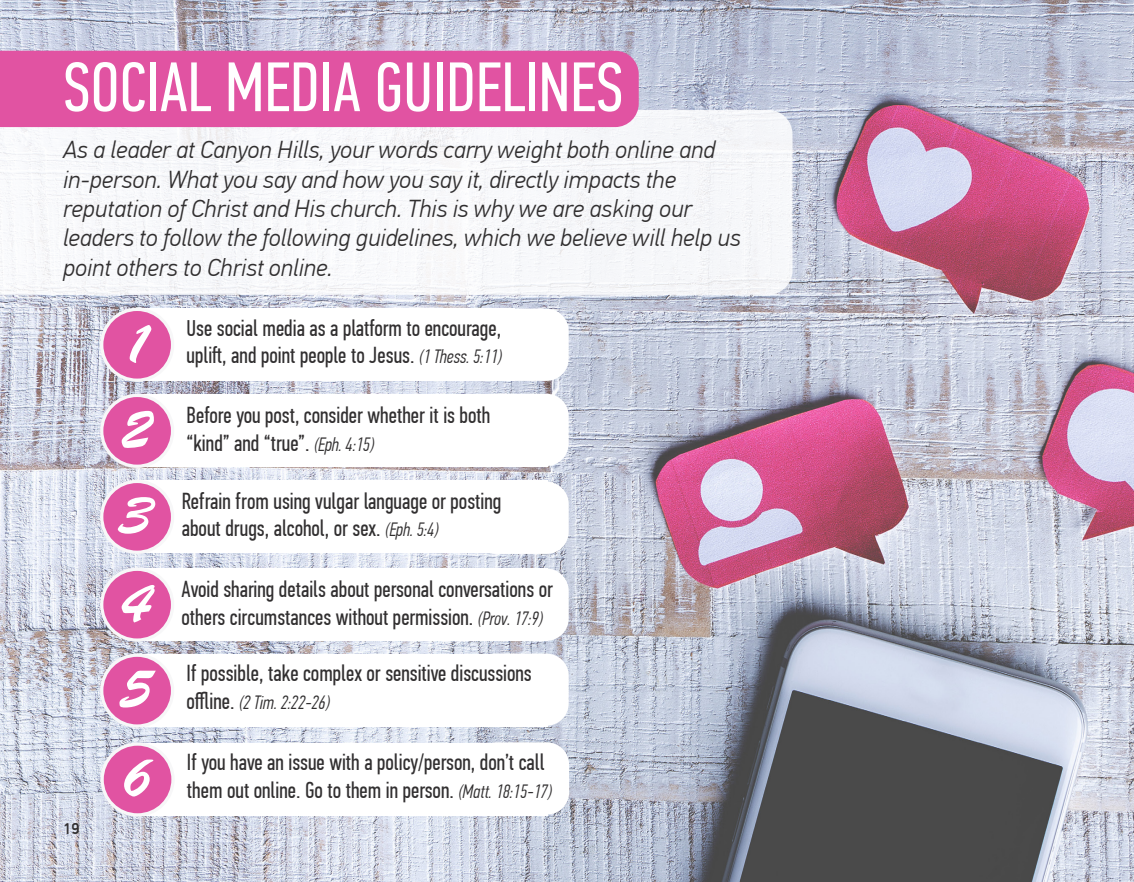
<style>
.page{position:relative;width:1134px;height:882px;background:#fff}
.page>*{position:absolute;margin:0;border:0;box-sizing:border-box;transform-origin:0 0}
.t1{font:70px "PF Din Text Comp Pro";color:#fff}
.t2{font:56px "Brush Script Std";color:#fff}
.t3{font:italic 300 24.5px/29.4px "PF Din Text Pro";color:#312f30}
.t4{font:23.1px/27.7px "PF Din Text Comp Pro";color:#312f30}
.t5{font:italic 300 19.25px "PF Din Text Comp Pro";color:#312f30}
.t6{font:500 15.75px "PF Din Display Pro";color:#312f30}
.s1{font-weight:300;font-style:italic;font-size:19.25px}
.s2{font-weight:400;font-style:normal;font-size:23.1px}
</style>
<div class="page">
<img style="left:0;top:0;width:1134px;height:882px">
<div style="left:135px;top:309px;width:379px;height:72px;background:#fff"></div>
<div style="left:102px;top:309px;width:71px;height:71px;background:#e153a2;border-radius:50%"></div>
<div style="left:100px;top:308px;width:74px;height:74px;border:3px solid #f7f7f8;border-radius:50%"></div>
<div style="left:135px;top:395px;width:413px;height:72px;background:#fff"></div>
<div style="left:102px;top:395px;width:71px;height:71px;background:#e153a2;border-radius:50%"></div>
<div style="left:100px;top:394px;width:74px;height:74px;border:3px solid #f7f7f8;border-radius:50%"></div>
<div style="left:135px;top:481px;width:413px;height:72px;background:#fff"></div>
<div style="left:102px;top:481px;width:71px;height:71px;background:#e153a2;border-radius:50%"></div>
<div style="left:100px;top:480px;width:74px;height:74px;border:3px solid #f7f7f8;border-radius:50%"></div>
<div style="left:135px;top:569px;width:413px;height:72px;background:#fff"></div>
<div style="left:102px;top:569px;width:71px;height:71px;background:#e153a2;border-radius:50%"></div>
<div style="left:100px;top:568px;width:74px;height:74px;border:3px solid #f7f7f8;border-radius:50%"></div>
<div style="left:135px;top:655px;width:413px;height:72px;background:#fff"></div>
<div style="left:102px;top:655px;width:71px;height:71px;background:#e153a2;border-radius:50%"></div>
<div style="left:100px;top:654px;width:74px;height:74px;border:3px solid #f7f7f8;border-radius:50%"></div>
<div style="left:473px;top:569px;width:96px;height:72px;background:#fff;border-radius:22px"></div>
<div style="left:473px;top:654px;width:96px;height:72px;background:#fff;border-radius:22px"></div>
<div style="left:473px;top:482px;width:96px;height:72px;background:#fff;border-radius:22px"></div>
<div style="left:473px;top:394px;width:96px;height:72px;background:#fff;border-radius:22px"></div>
<div style="left:450px;top:309px;width:119px;height:72px;background:#fff;border-radius:22px"></div>
<svg style="left:0;top:110px;width:793px;height:185px"></svg>
<div style="left:0;top:51px;width:639px;height:76px;background:#e153a2"></div>
<div style="left:135px;top:743px;width:413px;height:73px;background:#fff"></div>
<div style="left:102px;top:744px;width:71px;height:71px;background:#e153a2;border-radius:50%"></div>
<div style="left:100px;top:742px;width:75px;height:75px;border:3px solid #f7f7f8;border-radius:50%"></div>
<div style="left:474px;top:742px;width:95px;height:73px;background:#fff;border-radius:22px"></div>
<p class="t1" style="left:63px;top:47px;width:562px">SOCIAL MEDIA GUIDELINES</p>
<p class="t3" style="left:63px;top:135px;width:679px">As a leader at Canyon Hills, your words carry weight both online and in-person. What you say and how you say it, directly impacts the reputation of Christ and His church. This is why we are asking our leaders to follow the following guidelines, which we believe will help us point others to Christ online.</p>
<p class="t2" style="left:121px;top:312px;width:33px">1</p>
<p class="t2" style="left:120px;top:398px;width:33px">2</p>
<p class="t2" style="left:120px;top:484px;width:33px">3</p>
<p class="t2" style="left:120px;top:572px;width:33px">4</p>
<p class="t2" style="left:120px;top:658px;width:33px">5</p>
<p class="t4" style="left:187px;top:314px;width:317px">Use social media as a platform to encourage, uplift, and point people to Jesus. <span class="s1">(1 Thess. 5:11)</span></p>
<p class="t4" style="left:187px;top:402px;width:305px">Before you post, consider whether it is both “kind” and “true”. <span class="s1">(Eph. 4:15)</span></p>
<p class="t4" style="left:182px;top:487px;width:321px">Refrain from using vulgar language or posting about drugs, alcohol, or sex. <span class="s1">(Eph. 5:4)</span></p>
<p class="t4" style="left:182px;top:576px;width:373px">Avoid sharing details about personal conversations or others circumstances without permission. <span class="s1">(Prov. 17:9)</span></p>
<p class="t4" style="left:187px;top:660px;width:347px">If possible, take complex or sensitive discussions</p>
<p class="t5" style="left:187px;top:691px;width:145px"><span class="s2">offline.</span> (2 Tim. 2:22-26)</p>
<p class="t6" style="left:63px;top:819px;width:18px">19</p>
<p class="t2" style="left:120px;top:746px;width:33px">6</p>
<p class="t4" style="left:187px;top:749px;width:359px">If you have an issue with a policy/person, don’t call</p>
<p class="t4" style="left:187px;top:776px;width:366px">them out online. Go to them in person. <span class="s1">(Matt. 18:15-17)</span></p>
</div>
